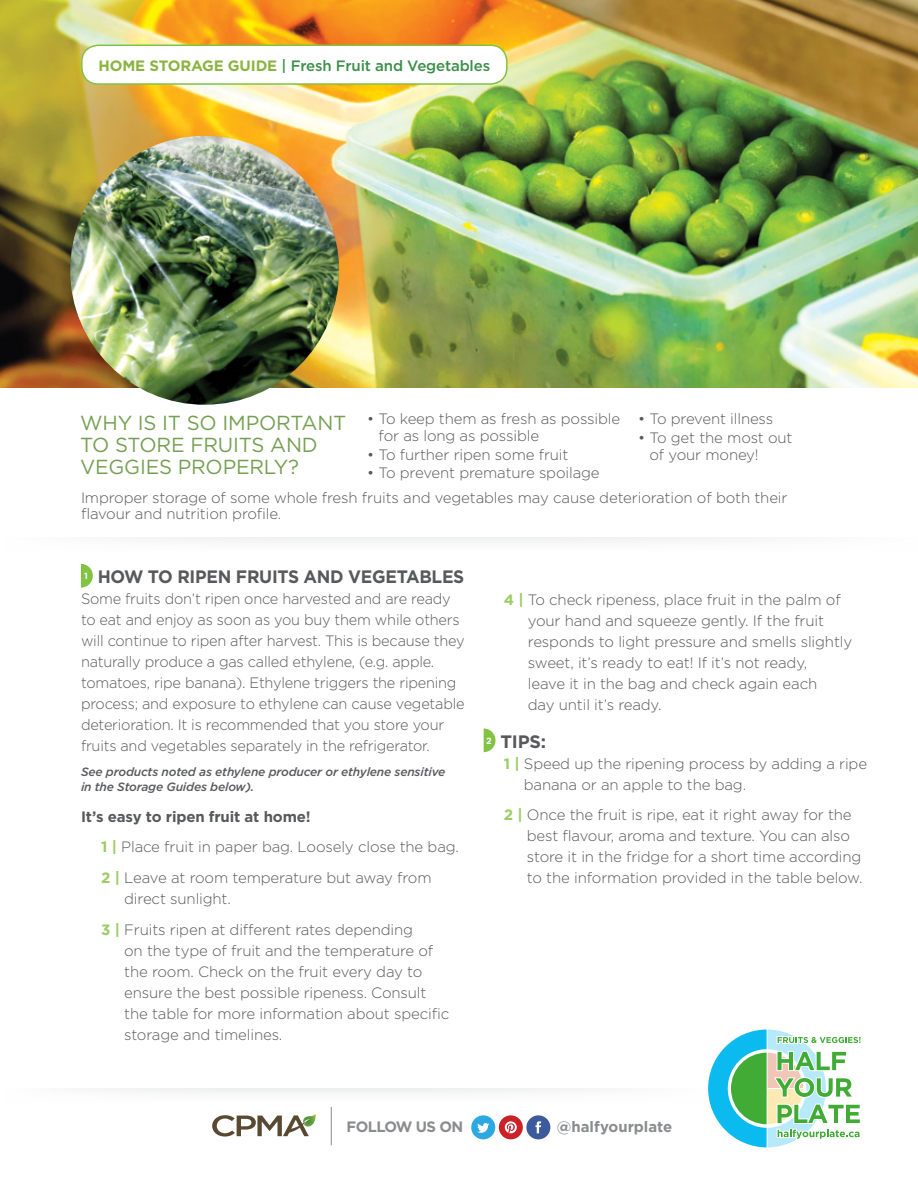
<style>
.page{position:relative;width:918px;height:1188px;background:#fff}
.page>*{position:absolute;margin:0;border:0;box-sizing:border-box;transform-origin:0 0}
.t1{font:20.25px/22px "Gotham HTF";letter-spacing:-.01em;color:#74a051}
.t2{font:700 18px "Gotham HTF";letter-spacing:-.015em;color:#58595b;scale:.96 1}
.t3{font:700 18px "Gotham HTF";letter-spacing:-.015em;color:#58595b}
.t4{font:300 15px/21px "Gotham HTF";letter-spacing:-.01em;color:#58595b}
.t5{font:500 15px "Gotham HTF";letter-spacing:-.01em;color:#398f47}
.t6{font:700 15px "Gotham HTF";letter-spacing:-.005em;color:#8a8c8e}
.t7{font:700 15px "Gotham HTF";letter-spacing:-.04em;color:#8a8c8e}
.t8{font:italic 500 12px/15px "Gotham HTF";letter-spacing:-.015em;color:#58595b}
.t9{font:700 9px "Gotham HTF";color:#fff}
.s1{font-weight:700;color:#8ab43f}
.s2{font-weight:700}
.s3{font-weight:700;color:#9bcd63}
</style>
<div class="page">
<img style="left:0;top:0;width:918px;height:388px">
<div style="left:82px;top:45px;width:425px;height:39px;background:#fff;border-radius:17px"></div>
<div style="left:81px;top:45px;width:427px;height:40px;border:2px solid #82c341;border-radius:17px"></div>
<svg style="left:81px;top:564px;width:12px;height:24px"></svg>
<svg style="left:484px;top:728px;width:12px;height:24px"></svg>
<img style="left:70px;top:136px;width:269px;height:269px;border-radius:134px">
<div style="left:471px;top:1115px;width:24px;height:24px;background:#2da9e1;border-radius:50%"></div>
<svg style="left:477px;top:1123px;width:12px;height:10px"></svg>
<div style="left:499px;top:1115px;width:24px;height:24px;background:#cc2128;border-radius:50%"></div>
<svg style="left:505px;top:1121px;width:12px;height:12px"></svg>
<div style="left:526px;top:1115px;width:24px;height:24px;background:#3d5b9c;border-radius:50%"></div>
<svg style="left:535px;top:1121px;width:6px;height:12px"></svg>
<svg style="left:212px;top:1114px;width:104px;height:23px"></svg>
<hr style="left:331px;top:1107px;width:1px;height:38px;background:#8a8c8e">
<svg style="left:708px;top:1030px;width:153px;height:117px"></svg>
<p class="t5" style="left:98px;top:57px;width:393px"><span class="s1">HOME STORAGE GUIDE</span> | Fresh Fruit and Vegetables</p>
<p class="t4" style="left:379px;top:410px;width:243px;line-height:16.5px;text-indent:-11px">• To keep them as fresh as possible for as long as possible</p>
<p class="t4" style="left:367px;top:444px;width:203px">• To further ripen some fruit</p>
<p class="t4" style="left:367px;top:462px;width:234px">• To prevent premature spoilage</p>
<p class="t4" style="left:638px;top:408px;width:137px">• To prevent illness</p>
<p class="t4" style="left:649px;top:429px;width:145px;line-height:16.5px;text-indent:-11px">• To get the most out of your money!</p>
<h1 class="t1" style="left:80px;top:412px;width:268px">WHY IS IT SO IMPORTANT<br>TO STORE FRUITS AND<br>VEGGIES PROPERLY?</h1>
<p class="t4" style="left:81px;top:489px;width:708px;line-height:16.5px">Improper storage of some whole fresh fruits and vegetables may cause deterioration of both their flavour and nutrition profile.</p>
<p class="t2" style="left:98px;top:566px;width:383px">HOW TO RIPEN FRUITS AND VEGETABLES</p>
<p class="t4" style="left:81px;top:588px;width:385px">Some fruits don’t ripen once harvested and are ready to eat and enjoy as soon as you buy them while others will continue to ripen after harvest. This is because they naturally produce a gas called ethylene, (e.g. apple. tomatoes, ripe banana). Ethylene triggers the ripening process; and exposure to ethylene can cause vegetable deterioration. It is recommended that you store your fruits and vegetables separately in the refrigerator.</p>
<p class="t8" style="left:81px;top:764px;width:366px">See products noted as ethylene producer or ethylene sensitive in the Storage Guides below).</p>
<p class="t4" style="left:101px;top:801px;width:359px;line-height:30.8px;text-indent:-20px"><span class="s2">It’s easy to ripen fruit at home!<br></span><span class="s3">1 |</span> Place fruit in paper bag. Loosely close the bag.<br><span class="s3">2 |</span> Leave at room temperature but away from</p>
<p class="t4" style="left:101px;top:883px;width:313px;line-height:30.8px;text-indent:23px">direct sunlight.<br><span class="s3">3 |</span> Fruits ripen at different rates depending</p>
<p class="t4" style="left:124px;top:940px;width:327px">on the type of fruit and the temperature of the room. Check on the fruit every day to ensure the best possible ripeness. Consult the table for more information about specific storage and timelines.</p>
<p class="t9" style="left:84px;top:571px;width:5px">1</p>
<p class="t9" style="left:486px;top:735px;width:7px">2</p>
<p class="t4" style="left:528px;top:589px;width:326px;text-indent:-24px"><span class="s3">4 |</span> To check ripeness, place fruit in the palm of your hand and squeeze gently. If the fruit responds to light pressure and smells slightly sweet, it’s ready to eat! If it’s not ready,<br>leave it in the bag and check again each<br>day until it’s ready.</p>
<p class="t3" style="left:500px;top:731px;width:47px">TIPS:</p>
<p class="t4" style="left:524px;top:753px;width:345px;text-indent:-20px"><span class="s3">1 |</span> Speed up the ripening process by adding a ripe banana or an apple to the bag.</p>
<p class="t4" style="left:527px;top:804px;width:337px;text-indent:-23px"><span class="s3">2 |</span> Once the fruit is ripe, eat it right away for the best flavour, aroma and texture. You can also store it in the fridge for a short time according to the information provided in the table below.</p>
<p class="t7" style="left:347px;top:1118px;width:118px">FOLLOW US ON</p>
<p class="t6" style="left:557px;top:1118px;width:117px">@halfyourplate</p>
</div>
